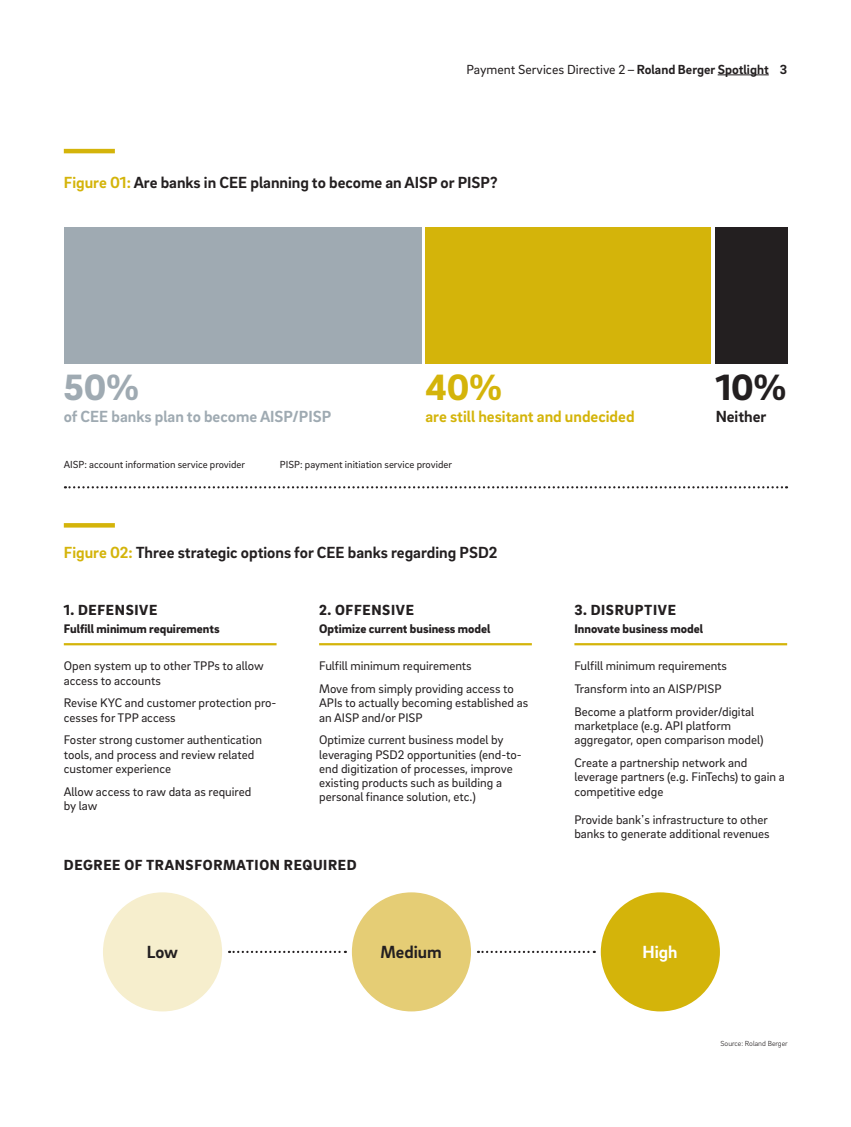
<style>
.page{position:relative;width:851px;height:1127px;background:#fff}
.page>*{position:absolute;margin:0;border:0;box-sizing:border-box;transform-origin:0 0}
.t1{font:900 37.5px "Brix Sans";color:#d4b40a}
.t2{font:900 37.5px "Brix Sans";color:#9faab2}
.t3{font:900 37.5px "Brix Sans";color:#231f20}
.t4{font:700 18px "Brix Sans";color:#231f20}
.t5{font:700 18px "Brix Sans";color:#fff}
.t6{font:700 16.5px "Brix Sans";color:#231f20}
.t7{font:700 16.5px "Brix Sans";color:#9faab2}
.t8{font:700 16.5px "Brix Sans";color:#d4b40a}
.t9{font:900 15px "Brix Sans";letter-spacing:.045em;color:#231f20}
.t10{font:13.5px "Brix Sans";color:#231f20}
.t11{font:12.75px/14.2px "Brix Sans";color:#231f20}
.t12{font:900 12.75px "Brix Sans";color:#231f20}
.t13{font:10.5px "Brix Sans";color:#231f20}
.t14{font:300 7.5px "Brix Sans";color:#231f20}
.s1{font-weight:700}
.s2{color:#d4b40a}
.s3{font-family:"Arnhem Pro Blond";font-size:14.25px}
</style>
<div class="page">
<hr style="left:717px;top:75px;width:51px;height:1px;background:#231f20">
<hr style="left:64px;top:149px;width:51px;height:4px;background:#d4b40a">
<div style="left:425px;top:227px;width:286px;height:136px;background:#d4b40a"></div>
<div style="left:715px;top:227px;width:72px;height:136px;background:#231f20"></div>
<div style="left:64px;top:227px;width:357px;height:136px;background:#9faab2"></div>
<svg style="left:64px;top:523px;width:51px;height:4px"></svg>
<hr style="left:64px;top:643px;width:212px;height:2px;background:#d4b40a">
<hr style="left:319px;top:643px;width:212px;height:2px;background:#d4b40a">
<hr style="left:574px;top:643px;width:213px;height:2px;background:#d4b40a">
<svg style="left:65px;top:486px;width:721px;height:2px"></svg>
<svg style="left:229px;top:951px;width:117px;height:2px"></svg>
<svg style="left:478px;top:951px;width:116px;height:2px"></svg>
<div style="left:600px;top:892px;width:119px;height:119px;background:#d4b40a;border-radius:50%"></div>
<div style="left:352px;top:892px;width:119px;height:119px;background:#e5cd75;border-radius:50%"></div>
<div style="left:103px;top:892px;width:119px;height:119px;background:#f6eecd;border-radius:50%"></div>
<p class="t10" style="left:466px;top:60px;width:322px">Payment Services Directive 2–<span class="s1">Roland Berger Spotlight 3</span></p>
<p class="t6" style="left:64px;top:171px;width:435px"><span class="s2">Figure 01:</span> Are banks in CEE planning to become an AISP or PISP?</p>
<h1 class="t2" style="left:64px;top:362px;width:76px">50%</h1>
<p class="t7" style="left:64px;top:405px;width:269px">of CEE banks plan to become AISP/PISP</p>
<h1 class="t1" style="left:425px;top:362px;width:78px">40%</h1>
<p class="t8" style="left:425px;top:405px;width:210px">are still hesitant and undecided</p>
<p class="t13" style="left:64px;top:458px;width:183px">AISP: account information service provider</p>
<p class="t13" style="left:280px;top:458px;width:173px">PISP: payment initiation service provider</p>
<p class="t6" style="left:64px;top:542px;width:435px"><span class="s2">Figure 02:</span> Three strategic options for CEE banks regarding PSD2</p>
<h1 class="t3" style="left:715px;top:362px;width:72px">10%</h1>
<p class="t6" style="left:715px;top:405px;width:52px">Neither</p>
<p class="t9" style="left:64px;top:600px;width:95px">1. DEFENSIVE</p>
<p class="t12" style="left:64px;top:620px;width:157px">Fulfill minimum requirements</p>
<p class="t11" style="left:64px;top:658px;width:201px">Open system up to other TPPs to allow access to accounts</p>
<p class="t11" style="left:64px;top:695px;width:214px">Revise KYC and customer protection pro&shy;cesses for TPP access</p>
<p class="t11" style="left:64px;top:732px;width:200px">Foster strong customer authentication tools, and process and review related customer experience</p>
<p class="t11" style="left:64px;top:784px;width:189px">Allow access to raw data as required by law</p>
<p class="t9" style="left:319px;top:600px;width:96px">2. OFFENSIVE</p>
<p class="t12" style="left:319px;top:620px;width:173px">Optimize current business model</p>
<p class="t11" style="left:319px;top:654px;width:196px;line-height:22.8px">Fulfill minimum requirements<br>Move from simply providing access to</p>
<p class="t11" style="left:319px;top:695px;width:211px">APIs to actually becoming established as an AISP and/or PISP</p>
<p class="t11" style="left:319px;top:732px;width:204px">Optimize current business model by leveraging PSD2 opportunities (end-to&shy;end digitization of processes, improve existing products such as building a personal finance solution, etc.)</p>
<p class="t9" style="left:64px;top:855px;width:294px">DEGREE OF TRANSFORMATION REQUIRED</p>
<p class="t9" style="left:574px;top:600px;width:103px">3. DISRUPTIVE</p>
<p class="t12" style="left:574px;top:620px;width:130px">Innovate business model</p>
<p class="t11" style="left:574px;top:654px;width:181px;line-height:22.8px">Fulfill minimum requirements<br>Transform into an AISP/PISP<br>Become a platform provider/digital</p>
<p class="t11" style="left:574px;top:718px;width:190px">marketplace (e.g. API platform aggregator, open comparison model)</p>
<p class="t11" style="left:574px;top:755px;width:212px">Create a partnership network and leverage partners (e.g. FinTechs) to gain a competitive edge</p>
<p class="t11" style="left:574px;top:811px;width:197px">Provide bank<span class="s3">'</span>s infrastructure to other banks to generate additional revenues</p>
<h2 class="t4" style="left:147px;top:940px;width:33px">Low</h2>
<h2 class="t4" style="left:380px;top:940px;width:63px">Medium</h2>
<h2 class="t5" style="left:642px;top:940px;width:37px">High</h2>
<p class="t14" style="left:720px;top:1038px;width:69px">Source: Roland Berger</p>
</div>
